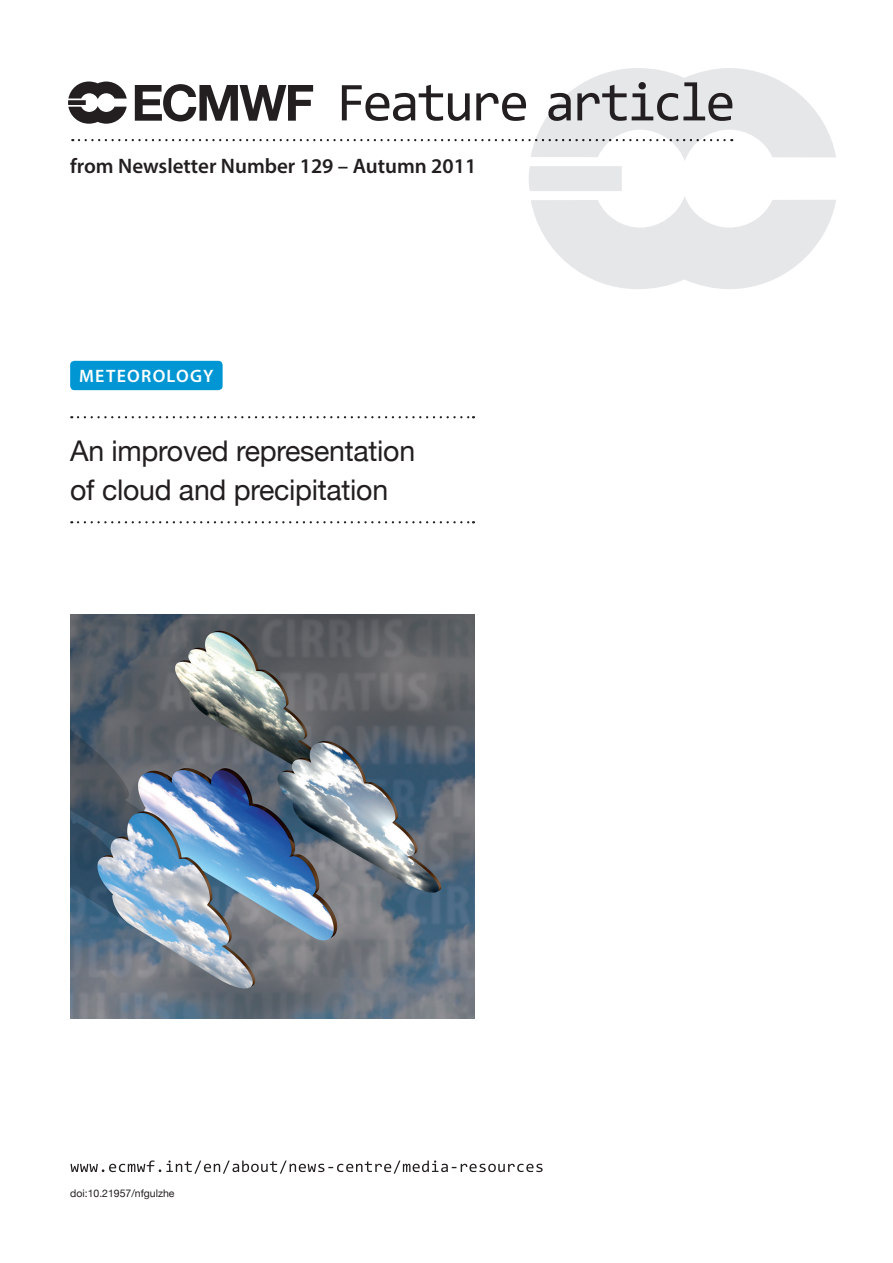
<style>
.page{position:relative;width:893px;height:1263px;background:#fff}
.page>*{position:absolute;margin:0;border:0;box-sizing:border-box;transform-origin:0 0}
.t1{font:28.5px/39px "Helvetica Neue";letter-spacing:-.01em;color:#231f20}
.t2{font:600 21px "Myriad Pro";color:#231f20}
.t3{font:600 18px "Myriad Pro";letter-spacing:.07em;color:#fff}
.t4{font:10.5px "Helvetica Neue";color:#231f20}
</style>
<div class="page">
<img style="left:70px;top:614px;width:404px;height:404px">
<svg style="left:68px;top:68px;width:768px;height:221px"></svg>
<svg style="left:78px;top:416px;width:396px;height:2px"></svg>
<svg style="left:78px;top:521px;width:396px;height:2px"></svg>
<div style="left:70px;top:361px;width:153px;height:29px;background:#0096d3;border-radius:4px"></div>
<svg style="left:70px;top:1160px;width:473px;height:14px"></svg>
<p class="t2" style="left:70px;top:153px;width:408px">from Newsletter Number 129 – Autumn 2011</p>
<p class="t3" style="left:79px;top:365px;width:136px">METEOROLOGY</p>
<p class="t1" style="left:70px;top:433px;width:347px">An improved representation of cloud and precipitation</p>
<p class="t4" style="left:70px;top:1186px;width:106px">doi:10.21957/nfgulzhe</p>
</div>
